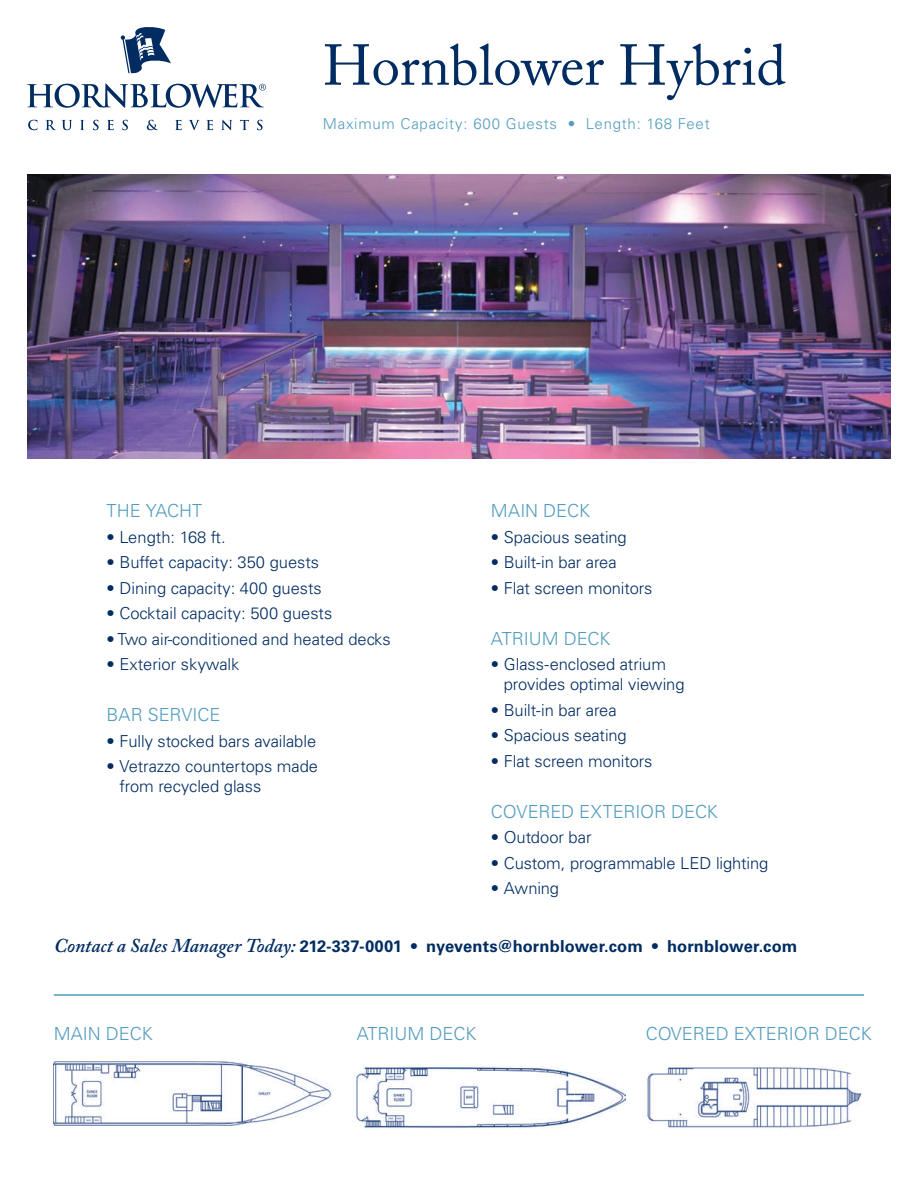
<style>
.page{position:relative;width:918px;height:1188px;background:#fff}
.page>*{position:absolute;margin:0;border:0;box-sizing:border-box;transform-origin:0 0}
.t1{font:57px "Adobe Caslon Pro";color:#002c62}
.t2{font:300 18px "Univers";color:#529cbe}
.t3{font:300 16.5px/19.8px "Univers";color:#002c62}
.t4{font:700 16.5px "Univers";letter-spacing:.005em;color:#002c62}
.t5{font:300 15px "Univers";letter-spacing:.05em;color:#529cbe}
.s1{font-family:"Adobe Caslon Pro";font-weight:600;font-style:italic;font-size:19.5px}
</style>
<div class="page">
<img style="left:27px;top:175px;width:864px;height:284px">
<svg style="left:27px;top:84px;width:239px;height:24px"></svg>
<svg style="left:28px;top:120px;width:9px;height:10px"></svg>
<svg style="left:46px;top:120px;width:10px;height:10px"></svg>
<svg style="left:62px;top:120px;width:10px;height:10px"></svg>
<svg style="left:80px;top:120px;width:5px;height:10px"></svg>
<svg style="left:93px;top:120px;width:6px;height:10px"></svg>
<svg style="left:107px;top:120px;width:7px;height:10px"></svg>
<svg style="left:122px;top:120px;width:6px;height:10px"></svg>
<svg style="left:147px;top:120px;width:11px;height:10px"></svg>
<svg style="left:175px;top:120px;width:7px;height:10px"></svg>
<svg style="left:189px;top:120px;width:11px;height:10px"></svg>
<svg style="left:206px;top:120px;width:7px;height:10px"></svg>
<svg style="left:221px;top:120px;width:11px;height:10px"></svg>
<svg style="left:240px;top:120px;width:9px;height:10px"></svg>
<svg style="left:257px;top:120px;width:6px;height:10px"></svg>
<svg style="left:121px;top:27px;width:50px;height:46px"></svg>
<img style="left:54px;top:1062px;width:278px;height:64px">
<img style="left:353px;top:1066px;width:509px;height:63px">
<hr style="left:54px;top:994px;width:810px;height:2px;background:#529cbe">
<h1 class="t1" style="left:323px;top:32px;width:465px">Hornblower Hybrid</h1>
<p class="t5" style="left:323px;top:115px;width:388px">Maximum Capacity: 600 Guests • Length: 168 Feet</p>
<p class="t2" style="left:107px;top:500px;width:97px">The Yacht</p>
<p class="t3" style="left:107px;top:527px;width:121px">• Length: 168 ft.</p>
<p class="t3" style="left:107px;top:553px;width:214px">• Buffet capacity: 350 guests</p>
<p class="t3" style="left:107px;top:578px;width:217px">• Dining capacity: 400 guests</p>
<p class="t3" style="left:107px;top:604px;width:227px">• Cocktail capacity: 500 guests</p>
<p class="t3" style="left:107px;top:629px;width:286px">• Two air-conditioned and heated decks</p>
<p class="t3" style="left:107px;top:655px;width:134px">• Exterior skywalk</p>
<p class="t2" style="left:107px;top:704px;width:98px">Bar Service</p>
<p class="t3" style="left:107px;top:731px;width:211px">• Fully stocked bars available</p>
<p class="t3" style="left:119px;top:757px;width:200px;text-indent:-13px">• Vetrazzo countertops made from recycled glass</p>
<p class="t2" style="left:491px;top:500px;width:101px">Main Dec k</p>
<p class="t3" style="left:491px;top:527px;width:137px">• Spacious seating</p>
<p class="t3" style="left:491px;top:553px;width:127px">• Built-in bar area</p>
<p class="t3" style="left:491px;top:578px;width:163px">• Flat screen monitors</p>
<p class="t2" style="left:491px;top:628px;width:121px">atrium Dec k</p>
<p class="t3" style="left:504px;top:655px;width:182px;text-indent:-13px">• Glass-enclosed atrium provides optimal viewing</p>
<p class="t3" style="left:491px;top:700px;width:127px">• Built-in bar area</p>
<p class="t3" style="left:491px;top:725px;width:137px">• Spacious seating</p>
<p class="t3" style="left:491px;top:751px;width:163px">• Flat screen monitors</p>
<p class="t2" style="left:491px;top:801px;width:228px">COVERED EXTERI OR Dec k</p>
<p class="t3" style="left:491px;top:828px;width:102px">• Outdoor bar</p>
<p class="t3" style="left:491px;top:853px;width:279px">• Custom, programmable LED lighting</p>
<p class="t3" style="left:491px;top:878px;width:70px">• Awning</p>
<p class="t4" style="left:54px;top:937px;width:745px"><span class="s1">Contact a Sales Manager Today:</span> 212-337-0001 • nyevents@hornblower.com • hornblower.com</p>
<p class="t2" style="left:54px;top:1022px;width:65px">Main dec</p>
<p class="t2" style="left:142px;top:1022px;width:12px">k</p>
<p class="t2" style="left:357px;top:1022px;width:85px">atrium dec</p>
<p class="t2" style="left:466px;top:1022px;width:12px">k</p>
<p class="t2" style="left:646px;top:1022px;width:100px">covered exte</p>
<p class="t2" style="left:777px;top:1022px;width:61px">rior dec</p>
<p class="t2" style="left:861px;top:1022px;width:12px">k</p>
</div>
